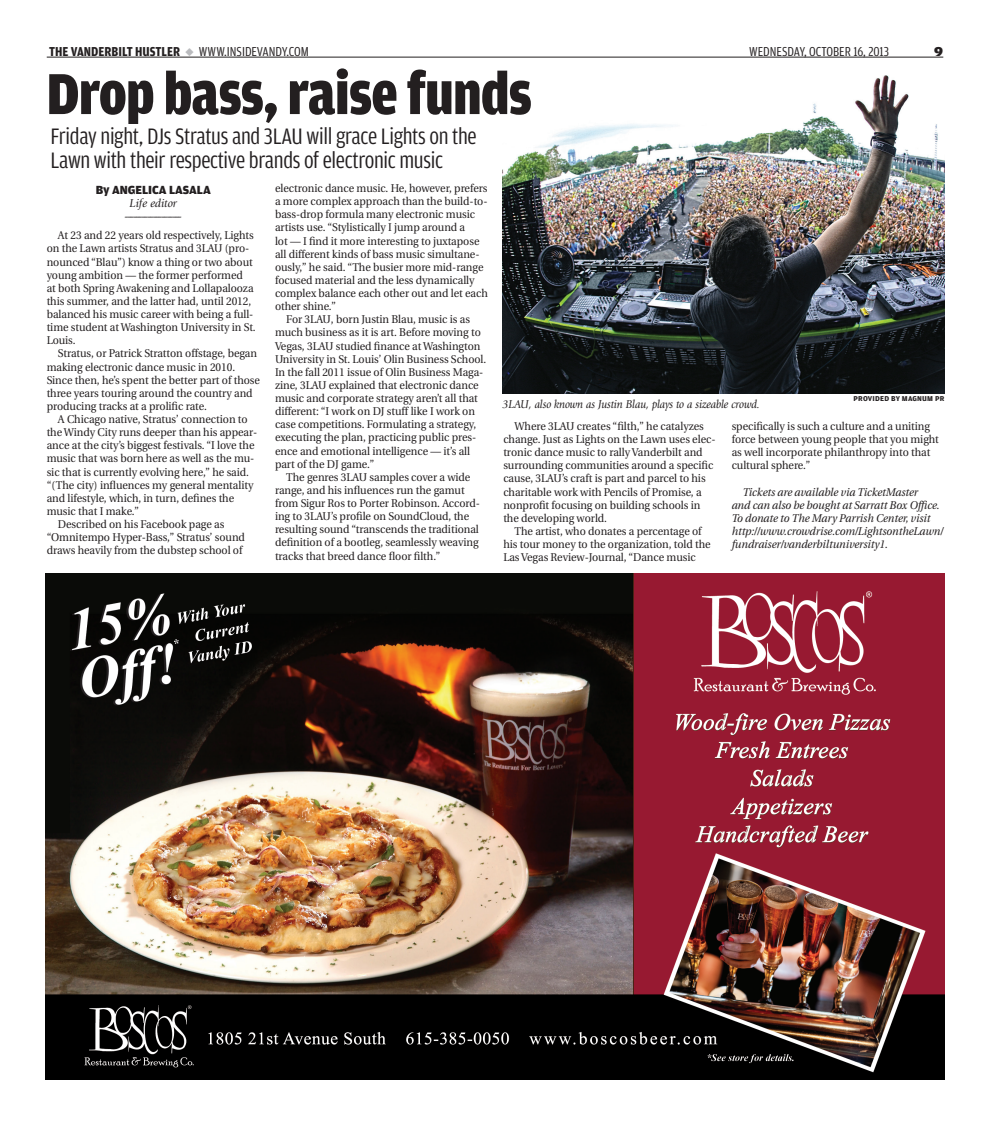
<style>
.page{position:relative;width:990px;height:1125px;background:#fff}
.page>*{position:absolute;margin:0;border:0;box-sizing:border-box;transform-origin:0 0}
.t1{font:900 61.25px "Amplitude Cond";letter-spacing:-.01em;color:#231f20}
.TEXT{font:23.75px/23.8px "Amplitude Cond";letter-spacing:-.015em;color:#231f20}
.t2{font:700 13.75px "Amplitude Cond";color:#231f20}
.t3{font:13.75px "Amplitude Cond";color:#231f20}
.t4{font:900 13.75px "Amplitude Wide";color:#231f20}
.BYLINE___name{font:900 12.5px "Amplitude";letter-spacing:-.005em;color:#231f20}
.CUTLINE{font:italic 11.88px "Giovanni";letter-spacing:-.01em;color:#231f20;scale:.94 1}
._20_HYPHENS{font:italic 11.88px "Giovanni";color:#231f20;scale:1.1 1}
.BYLINE___title{font:italic 11.88px "Giovanni";letter-spacing:-.005em;color:#231f20}
.TEXT-2{font:11.25px/13.1px "Utopia";letter-spacing:-.005em;color:#231f20;scale:.95 1}
.TEXT-3{font:italic 11.25px/13.1px "Utopia";letter-spacing:-.005em;color:#231f20;scale:.95 1}
.t5{font:700 7.5px "Amplitude";letter-spacing:.025em;color:#231f20}
.s1{color:#babbbe}
.s2{font-weight:400}
</style>
<div class="page">
<img style="left:502px;top:75px;width:443px;height:318px">
<hr style="left:47px;top:57px;width:896px;height:1px;background:#231f20">
<img style="left:45px;top:574px;width:900px;height:506px">
<p class="t2" style="left:49px;top:44px;width:261px">THE VANDERBILT HUSTLER <span class="s1">◆</span> <span class="s2">WWW.INSIDEVANDY.COM</span></p>
<p class="t3" style="left:749px;top:44px;width:141px">WEDNESDAY, OCTOBER 16, 2013</p>
<p class="t4" style="left:934px;top:43px;width:10px">9</p>
<p class="t1" style="left:47px;top:61px;width:487px">Drop bass, raise funds</p>
<p class="TEXT" style="left:50px;top:125px;width:428px">Friday night, DJs Stratus and 3LAU will grace Lights on the<br>Lawn with their respective brands of electronic music</p>
<p class="BYLINE___name" style="left:96px;top:182px;width:116px">By ANGELICA LASALA</p>
<p class="BYLINE___title" style="left:130px;top:196px;width:49px">Life editor</p>
<p class="_20_HYPHENS" style="left:125px;top:209px;width:54px">--------------------</p>
<p class="TEXT-2" style="left:47px;top:229px;width:222px;text-indent:11px">At 23 and 22 years old respectively, Lights on the Lawn artists Stratus and 3LAU (pro&shy;nounced “Blau”) know a thing or two about young ambition — the former performed<br>at both Spring Awakening and Lollapalooza this summer, and the latter had, until 2012, balanced his music career with being a full&shy;time student at Washington University in St.<br>Louis.</p>
<p class="TEXT-2" style="left:47px;top:347px;width:226px;text-indent:11px">Stratus, or Patrick Stratton offstage, began making electronic dance music in 2010.<br>Since then, he’s spent the better part of those three years touring around the country and producing tracks at a prolific rate.</p>
<p class="TEXT-2" style="left:47px;top:413px;width:223px;text-indent:11px">A Chicago native, Stratus’ connection to the Windy City runs deeper than his appear&shy;ance at the city’s biggest festivals. “I love the music that was born here as well as the mu&shy;sic that is currently evolving here,” he said. “(The city) influences my general mentality and lifestyle, which, in turn, defines the music that I make.”</p>
<p class="TEXT-2" style="left:47px;top:518px;width:210px;text-indent:11px">Described on his Facebook page as “Omnitempo Hyper-Bass,” Stratus’ sound draws heavily from the dubstep school of</p>
<p class="TEXT-2" style="left:275px;top:182px;width:226px">electronic dance music. He, however, prefers a more complex approach than the build-to&shy;bass-drop formula many electronic music artists use. “Stylistically I jump around a<br>lot — I find it more interesting to juxtapose all different kinds of bass music simultane&shy;ously,” he said. “The busier more mid-range focused material and the less dynamically complex balance each other out and let each other shine.”</p>
<p class="TEXT-2" style="left:275px;top:313px;width:224px;text-indent:11px">For 3LAU, born Justin Blau, music is as much business as it is art. Before moving to Vegas, 3LAU studied finance at Washington University in St. Louis’ Olin Business School.<br>In the fall 2011 issue of Olin Business Maga&shy;zine, 3LAU explained that electronic dance music and corporate strategy aren’t all that different: “I work on DJ stuff like I work on case competitions. Formulating a strategy, executing the plan, practicing public pres&shy;ence and emotional intelligence — it’s all part of the DJ game.”</p>
<p class="TEXT-2" style="left:275px;top:471px;width:217px;text-indent:11px">The genres 3LAU samples cover a wide range, and his influences run the gamut from Sigur Ros to Porter Robinson. Accord&shy;ing to 3LAU’s profile on SoundCloud, the resulting sound “transcends the traditional definition of a bootleg, seamlessly weaving tracks that breed dance floor filth.”</p>
<p class="CUTLINE" style="left:502px;top:398px;width:275px">3LAU, also known as Justin Blau, plays to a sizeable crowd.</p>
<p class="t5" style="left:854px;top:394px;width:92px">PROVIDED BY MAGNUM PR</p>
<p class="TEXT-2" style="left:503px;top:420px;width:225px;text-indent:11px">Where 3LAU creates “filth,” he catalyzes change. Just as Lights on the Lawn uses elec&shy;tronic dance music to rally Vanderbilt and surrounding communities around a specific cause, 3LAU’s craft is part and parcel to his charitable work with Pencils of Promise, a nonprofit focusing on building schools in the developing world.</p>
<p class="TEXT-2" style="left:503px;top:525px;width:220px;text-indent:11px">The artist, who donates a percentage of his tour money to the organization, told the<br>Las Vegas Review-Journal, “Dance music</p>
<p class="TEXT-2" style="left:732px;top:420px;width:220px">specifically is such a culture and a uniting force between young people that you might as well incorporate philanthropy into that cultural sphere.”</p>
<p class="TEXT-3" style="left:732px;top:485px;width:224px;text-indent:11px">Tickets are available via TicketMaster<br>and can also be bought at Sarratt Box Office.<br>To donate to The Mary Parrish Center, visit http://www.crowdrise.com/LightsontheLawn/ fundraiser/vanderbiltuniversity1.</p>
</div>
